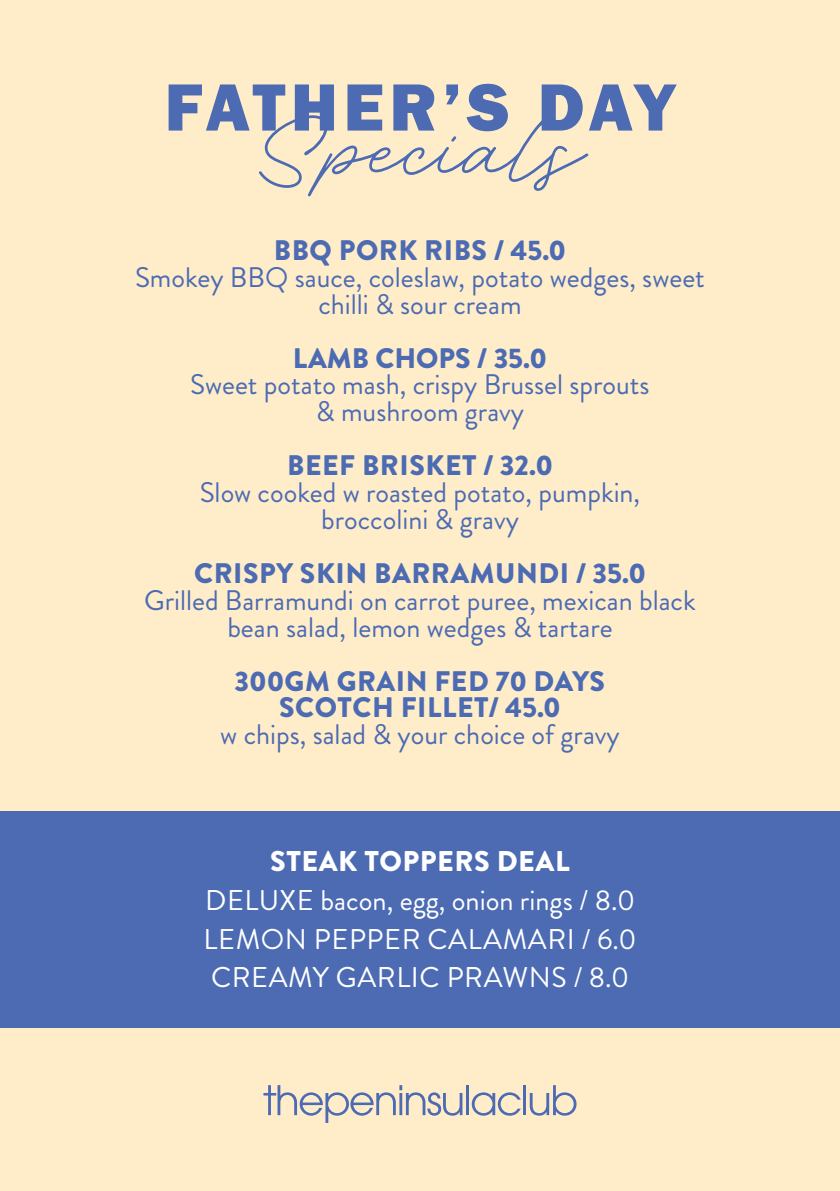
<style>
.page{position:relative;width:840px;height:1191px;background:#fff}
.page>*{position:absolute;margin:0;border:0;box-sizing:border-box;transform-origin:0 0}
.t1{font:131.8px "Adventures Unlimited Script";color:#4c6bb3}
.t2{font:800 69.2px "Franklin Gothic";letter-spacing:.06em;color:#4c6bb3}
.t3{font:28.6px/38.8px "Brandon Grotesque";letter-spacing:.02em;color:#fff;text-align:justify}
.t4{font:900 28.6px "Brandon Grotesque";letter-spacing:.02em;color:#fff}
.t5{font:28.2px/26.8px "Brandon Grotesque";color:#4c6bb3;text-align:center}
.t6{font:900 28.2px/27px "Brandon Grotesque";letter-spacing:.02em;color:#4c6bb3;text-align:center}
.t7{font:900 28.2px "Brandon Grotesque";color:#4c6bb3}
</style>
<div class="page">
<div style="left:0;top:0;width:839px;height:1191px;background:#ffedca"></div>
<div style="left:0;top:810px;width:839px;height:217px;background:#4c6bb3"></div>
<svg style="left:263px;top:1085px;width:199px;height:38px"></svg>
<hr style="left:466px;top:1085px;width:3px;height:30px;background:#4c6bb3">
<svg style="left:471px;top:1092px;width:49px;height:23px"></svg>
<hr style="left:523px;top:1085px;width:3px;height:30px;background:#4c6bb3">
<svg style="left:529px;top:1085px;width:47px;height:30px"></svg>
<h2 class="t2" style="left:164px;top:63px;width:512px">FATHER’S DAY</h2>
<h1 class="t1" style="left:255px;top:94px;width:331px">Specials</h1>
<p class="t6" style="left:274px;top:237px;width:294px">BBQ PORK RIBS / 45.0</p>
<p class="t5" style="left:135px;top:264px;width:571px">Smokey BBQ sauce, coleslaw, potato wedges, sweet chilli &amp; sour cream</p>
<p class="t7" style="left:293px;top:338px;width:256px">LAMB CHOPS / 35.0</p>
<p class="t5" style="left:190px;top:372px;width:460px">Sweet potato mash, crispy Brussel sprouts &amp; mushroom gravy</p>
<p class="t6" style="left:287px;top:452px;width:267px">BEEF BRISKET / 32.0</p>
<p class="t5" style="left:200px;top:479px;width:441px">Slow cooked w roasted potato, pumpkin, broccolini &amp; gravy</p>
<p class="t6" style="left:194px;top:560px;width:453px">CRISPY SKIN BARRAMUNDI / 35.0</p>
<p class="t5" style="left:144px;top:587px;width:552px">Grilled Barramundi on carrot puree, mexican black bean salad, lemon wedges &amp; tartare</p>
<p class="t6" style="left:234px;top:667px;width:372px">300GM GRAIN FED 70 DAYS<br>SCOTCH FILLET/ 45.0</p>
<p class="t5" style="left:220px;top:721px;width:400px">w chips, salad &amp; your choice of gravy</p>
<p class="t4" style="left:270px;top:841px;width:301px">STEAK TOPPERS DEAL</p>
<p class="t3" style="left:203px;top:881px;width:434px">DELUXE bacon, egg, onion rings / 8.0<br>LEMON PEPPER CALAMARI / 6.0<br>CREAMY GARLIC PRAWNS / 8.0</p>
</div>
